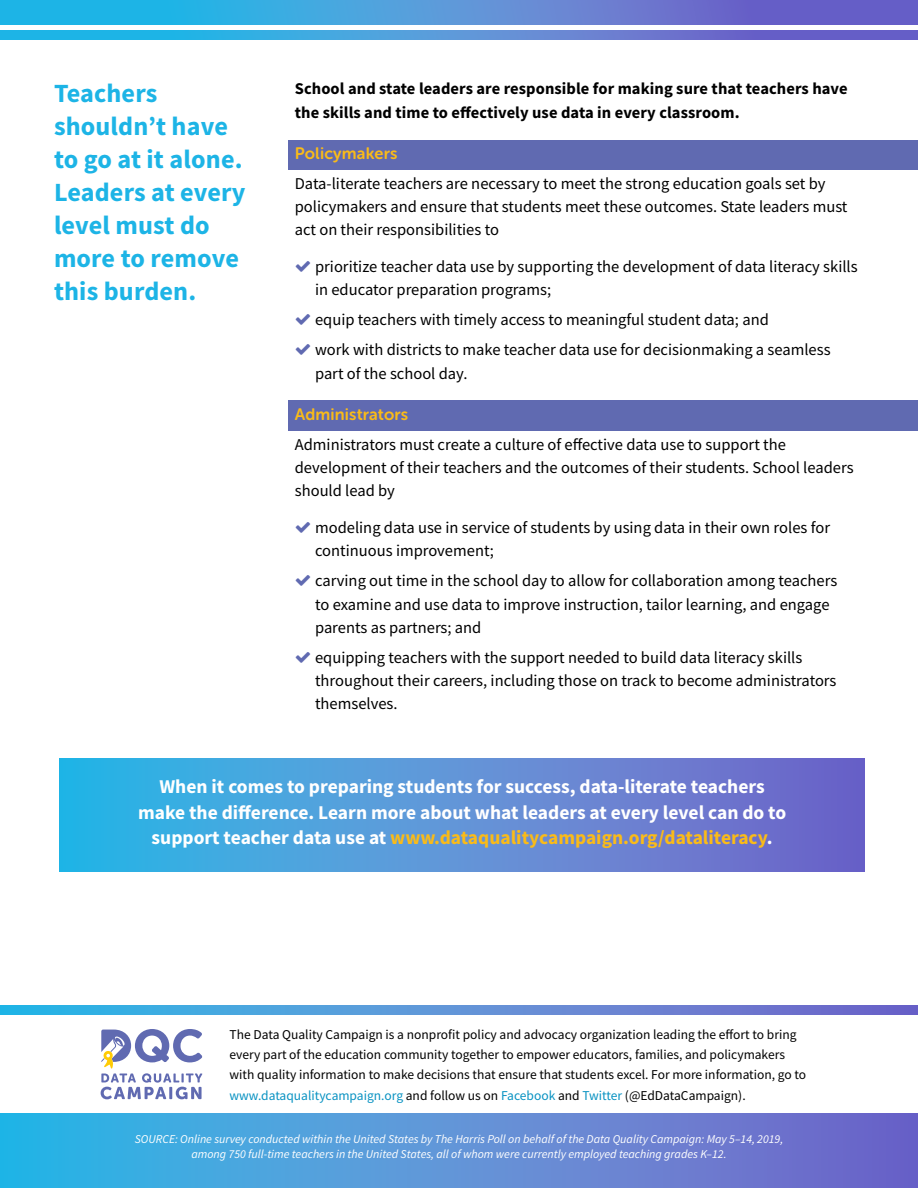
<style>
.page{position:relative;width:918px;height:1188px;background:#fff}
.page>*{position:absolute;margin:0;border:0;box-sizing:border-box;transform-origin:0 0}
.t1{font:700 26.25px/33px "Source Sans Pro";letter-spacing:.005em;color:#1db4e6}
.t2{font:700 19.5px/25.5px "Source Sans Pro";color:#fff;text-align:center}
.t3{font:16.5px/23.2px "Source Sans Pro";color:#000}
.t4{font:700 16.5px/23.2px "Source Sans Pro";letter-spacing:.005em;color:#000}
.t5{font:16.5px "Museo Sans Rounded 700";letter-spacing:.01em;color:#fabb18}
.t6{font:13.5px/20.2px "Source Sans Pro";color:#000}
.t7{font:italic 12px/15px "Source Sans Pro";color:#fff;text-align:center}
.s1{color:#fabb18}
.s2{color:#0892c2}
</style>
<div class="page">
<svg style="left:0;top:1006px;width:918px;height:182px;background:#5790d7"></svg>
<svg style="left:59px;top:758px;width:806px;height:113px;background:#5790d7"></svg>
<div style="left:0;top:1015px;width:918px;height:98px;background:#fff"></div>
<svg style="left:101px;top:1029px;width:101px;height:70px"></svg>
<div style="left:288px;top:140px;width:630px;height:30px;background:#606ab1"></div>
<div style="left:288px;top:401px;width:630px;height:30px;background:#606ab1"></div>
<svg style="left:0;top:0;width:918px;height:40px;background:#5292d8"></svg>
<hr style="left:0;top:25px;width:918px;height:4px;background:#fff">
<h1 class="t1" style="left:54px;top:76px;width:193px">Teachers shouldn’t have to go at it alone.<br>Leaders at every level must do more to remove this burden.</h1>
<p class="t4" style="left:295px;top:77px;width:554px">School and state leaders are responsible for making sure that teachers have the skills and time to effectively use data in every classroom.</p>
<p class="t5" style="left:295px;top:144px;width:104px">Policymakers</p>
<p class="t3" style="left:295px;top:172px;width:554px">Data-literate teachers are necessary to meet the strong education goals set by policymakers and ensure that students meet these outcomes. State leaders must act on their responsibilities to</p>
<p class="t3" style="left:315px;top:255px;width:544px">prioritize teacher data use by supporting the development of data literacy skills in educator preparation programs;</p>
<p class="t3" style="left:315px;top:305px;width:517px;line-height:30px">equip teachers with timely access to meaningful student data; and<br>work with districts to make teacher data use for decisionmaking a seamless</p>
<p class="t3" style="left:315px;top:361px;width:154px">part of the school day.</p>
<p class="t5" style="left:295px;top:405px;width:115px">Administrators</p>
<p class="t3" style="left:295px;top:433px;width:560px">Administrators must create a culture of effective data use to support the development of their teachers and the outcomes of their students. School leaders should lead by</p>
<p class="t3" style="left:315px;top:516px;width:516px">modeling data use in service of students by using data in their own roles for continuous improvement;</p>
<p class="t3" style="left:315px;top:569px;width:524px">carving out time in the school day to allow for collaboration among teachers to examine and use data to improve instruction, tailor learning, and engage parents as partners; and</p>
<p class="t3" style="left:315px;top:646px;width:523px">equipping teachers with the support needed to build data literacy skills throughout their careers, including those on track to become administrators themselves.</p>
<p class="t2" style="left:138px;top:774px;width:650px">When it comes to preparing students for success, data-literate teachers make the difference. Learn more about what leaders at every level can do to support teacher data use at <span class="s1">www.dataqualitycampaign.org/dataliteracy</span>.</p>
<p class="t6" style="left:230px;top:1024px;width:578px">The Data Quality Campaign is a nonprofit policy and advocacy organization leading the effort to bring every part of the education community together to empower educators, families, and policymakers with quality information to make decisions that ensure that students excel. For more information, go to <span class="s2">www.dataqualitycampaign.org</span> and follow us on <span class="s2">Facebook</span> and <span class="s2">Twitter</span> (@EdDataCampaign).</p>
<p class="t7" style="left:135px;top:1131px;width:650px">SOURCE: Online survey conducted within the United States by The Harris Poll on behalf of the Data Quality Campaign: May 5–14, 2019, among 750 full-time teachers in the United States, all of whom were currently employed teaching grades K–12.</p>
</div>
